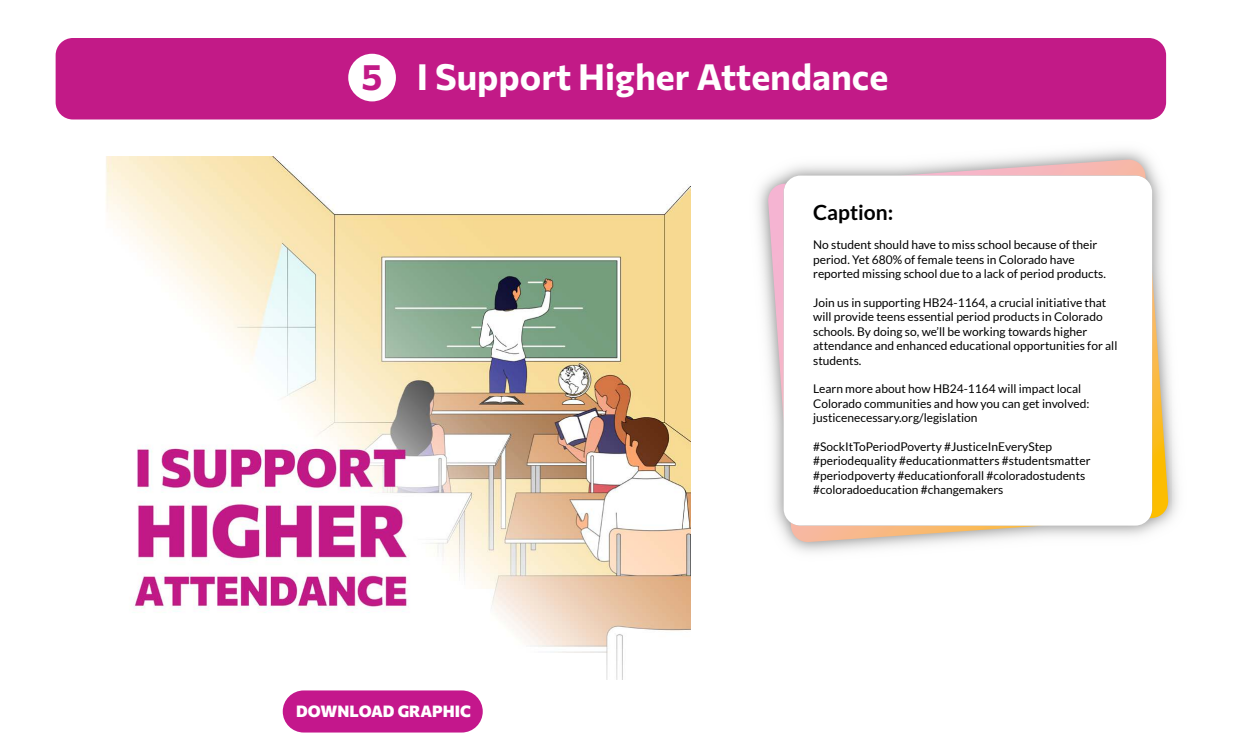
<style>
.page{position:relative;width:1250px;height:750px;background:#fff}
.page>*{position:absolute;margin:0;border:0;box-sizing:border-box;transform-origin:0 0}
.t1{font:700 36px "Commissioner";color:#fff}
.t2{font:700 21px "Lato";color:#000}
.t3{font:800 16px "Commissioner";color:#fff}
.t4{font:12px/14.4px "Lato";color:#000}
.s1{color:#c21a87}
</style>
<div class="page">
<img style="left:758px;top:150px;width:420px;height:402px">
<svg style="left:1152px;top:271px;width:17px;height:247px;background:#ebcc80"></svg>
<svg style="left:900px;top:160px;width:246px;height:16px;background:#e8c8c8"></svg>
<svg style="left:791px;top:526px;width:252px;height:17px;background:#e9cab1"></svg>
<svg style="left:768px;top:184px;width:16px;height:238px;background:#e6c7d4"></svg>
<svg style="left:784px;top:176px;width:368px;height:350px"></svg>
<img style="left:106px;top:156px;width:584px;height:523px">
<div style="left:56px;top:38px;width:1110px;height:82px;background:#c21a87;border-radius:17px"></div>
<div style="left:283px;top:690px;width:200px;height:43px;background:#c4178c;border-radius:21px"></div>
<div style="left:348px;top:54px;width:48px;height:47px;background:#fff;border-radius:50%"></div>
<h1 class="t1" style="left:362px;top:47px;width:528px"><span class="s1">5</span> I Support Higher Attendance</h1>
<h3 class="t3" style="left:296px;top:697px;width:176px">DOWNLOAD GRAPHIC</h3>
<h2 class="t2" style="left:813px;top:200px;width:82px">Caption:</h2>
<p class="t4" style="left:813px;top:238px;width:294px">No student should have to miss school because of their period. Yet 680% of female teens in Colorado have reported missing school due to a lack of period products.</p>
<p class="t4" style="left:813px;top:295px;width:306px">Join us in supporting HB24-1164, a crucial initiative that will provide teens essential period products in Colorado schools. By doing so, we’ll be working towards higher attendance and enhanced educational opportunities for all students.</p>
<p class="t4" style="left:813px;top:382px;width:278px">Learn more about how HB24-1164 will impact local<br>Colorado communities and how you can get involved: justicenecessary.org/legislation</p>
<p class="t4" style="left:813px;top:439px;width:279px">#SockItToPeriodPoverty #JusticeInEveryStep #periodequality #educationmatters #studentsmatter #periodpoverty #educationforall #coloradostudents #coloradoeducation #changemakers</p>
</div>
